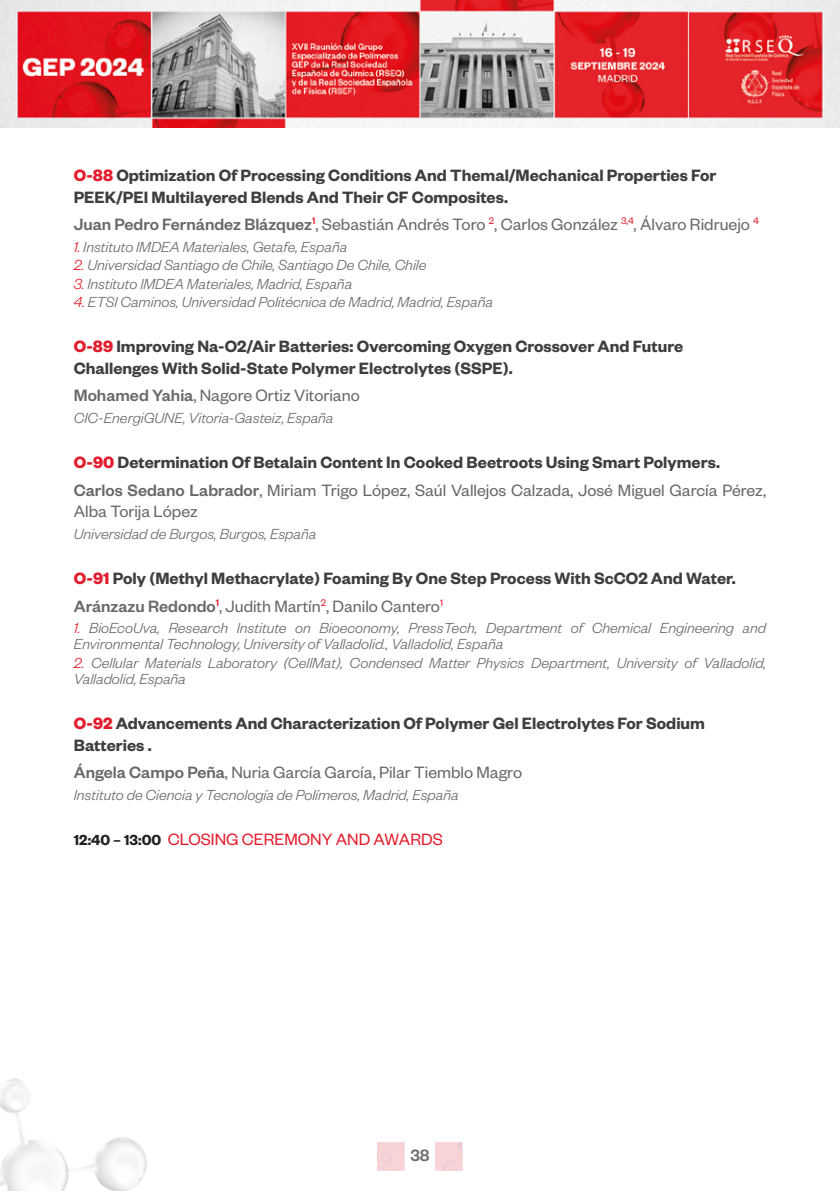
<style>
.page{position:relative;width:840px;height:1191px;background:#fff}
.page>*{position:absolute;margin:0;border:0;box-sizing:border-box;transform-origin:0 0}
.TITULO_PONENCIA{font:600 18px/21.6px "Founders Grotesk";color:#3e3e3f}
.TXT_COMUN_-_GREP{font:18px/21.6px "Founders Grotesk";color:#66696a}
.TXT_COMUN{font:18px "Founders Grotesk";color:#e31d2d}
.t1{font:500 18px "Founders Grotesk";color:#6e6d6d}
.FILIACIONES_-_GREP{font:italic 300 16px/16px "Founders Grotesk";color:#66696a}
.s1{font-weight:700;color:#e31d2d}
.s2{font-weight:500}
.s3{color:#e31d2d}
.s4{font-weight:600;font-size:16px;color:#231f20}
</style>
<div class="page">
<img style="left:0;top:0;width:839px;height:127px">
<hr style="left:839px;top:0;width:1px;height:127px;background:#f2f2f2">
<img style="left:0;top:1078px;width:147px;height:113px">
<p class="TITULO_PONENCIA" style="left:74px;top:164px;width:643px"><span class="s1">O-88</span> Optimization Of Processing Conditions And Themal/Mechanical Properties For<br>PEEK/PEI Multilayered Blends And Their CF Composites.</p>
<p class="TXT_COMUN_-_GREP" style="left:74px;top:213px;width:686px"><span class="s2">Juan Pedro Fernández Blázquez</span><sup>1</sup>, Sebastián Andrés Toro <sup>2</sup>, Carlos González <sup>3,4</sup>, Álvaro Ridruejo <sup>4</sup></p>
<p class="FILIACIONES_-_GREP" style="left:74px;top:238px;width:275px"><span class="s3">1.</span> Instituto IMDEA Materiales, Getafe, España</p>
<p class="FILIACIONES_-_GREP" style="left:74px;top:256px;width:354px"><span class="s3">2.</span> Universidad Santiago de Chile, Santiago De Chile, Chile</p>
<p class="FILIACIONES_-_GREP" style="left:74px;top:275px;width:280px"><span class="s3">3.</span> Instituto IMDEA Materiales, Madrid, España</p>
<p class="FILIACIONES_-_GREP" style="left:74px;top:293px;width:420px"><span class="s3">4.</span> ETSI Caminos, Universidad Politécnica de Madrid, Madrid, España</p>
<p class="TITULO_PONENCIA" style="left:74px;top:335px;width:610px"><span class="s1">O-89</span> Improving Na-O2/Air Batteries: Overcoming Oxygen Crossover And Future<br>Challenges With Solid-State Polymer Electrolytes (SSPE).</p>
<p class="TXT_COMUN_-_GREP" style="left:74px;top:384px;width:287px"><span class="s2">Mohamed Yahia</span>, Nagore Ortiz Vitoriano</p>
<p class="FILIACIONES_-_GREP" style="left:74px;top:409px;width:261px">CIC-EnergiGUNE, Vitoria-Gasteiz, España</p>
<p class="TITULO_PONENCIA" style="left:74px;top:451px;width:647px"><span class="s1">O-90</span> Determination Of Betalain Content In Cooked Beetroots Using Smart Polymers.</p>
<p class="TXT_COMUN_-_GREP" style="left:74px;top:478px;width:693px"><span class="s2">Carlos Sedano Labrador</span>, Miriam Trigo López, Saúl Vallejos Calzada, José Miguel García Pérez,<br>Alba Torija López</p>
<p class="FILIACIONES_-_GREP" style="left:74px;top:525px;width:244px">Universidad de Burgos, Burgos, España</p>
<p class="TITULO_PONENCIA" style="left:74px;top:567px;width:663px"><span class="s1">O-91</span> Poly (Methyl Methacrylate) Foaming By One Step Process With ScCO2 And Water.</p>
<p class="TXT_COMUN_-_GREP" style="left:74px;top:594px;width:370px"><span class="s2">Aránzazu Redondo</span><sup>1</sup>, Judith Martín<sup>2</sup>, Danilo Cantero<sup>1</sup></p>
<p class="FILIACIONES_-_GREP" style="left:74px;top:619px;width:693px"><span class="s3">1.</span> BioEcoUva, Research Institute on Bioeconomy, PressTech, Department of Chemical Engineering and<br>Environmental Technology, University of Valladolid., Valladolid, España</p>
<p class="FILIACIONES_-_GREP" style="left:74px;top:654px;width:693px"><span class="s3">2.</span> Cellular Materials Laboratory (CellMat), Condensed Matter Physics Department, University of Valladolid,<br>Valladolid, España</p>
<p class="TITULO_PONENCIA" style="left:74px;top:711px;width:632px"><span class="s1">O-92</span> Advancements And Characterization Of Polymer Gel Electrolytes For Sodium<br>Batteries .</p>
<p class="TXT_COMUN_-_GREP" style="left:74px;top:760px;width:449px"><span class="s2">Ángela Campo Peña</span>, Nuria García García, Pilar Tiemblo Magro</p>
<p class="FILIACIONES_-_GREP" style="left:74px;top:786px;width:386px">Instituto de Ciencia y Tecnología de Polímeros, Madrid, España</p>
<p class="TXT_COMUN" style="left:74px;top:828px;width:370px"><span class="s4">12:40 – 13:00</span> CLOSING CEREMONY AND AWARDS</p>
<p class="t1" style="left:410px;top:1144px;width:21px">38</p>
</div>
